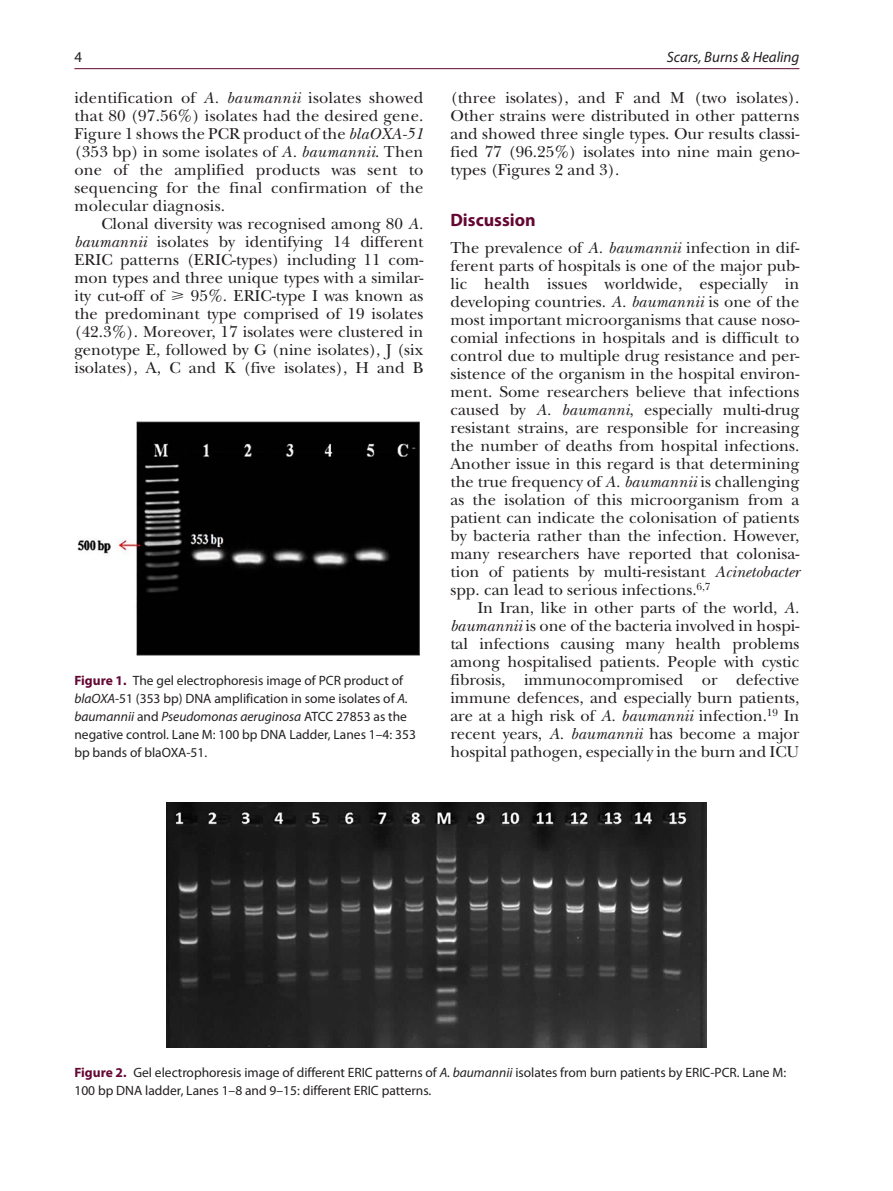
<style>
.page{position:relative;width:893px;height:1191px;background:#fff}
.page>*{position:absolute;margin:0;border:0;box-sizing:border-box;transform-origin:0 0}
.t1{font:700 18px "Myriad Pro";color:#650733}
.t2{font:16.5px/18px "New Baskerville Std";color:#231f20;text-align:justify}
.t3{font:italic 15px "Myriad Pro";color:#231f20}
.t4{font:15px "Myriad Pro";color:#231f20}
.t5{font:13.5px/18px "Myriad Pro";color:#231f20}
.s1{font-style:italic}
.s2{font-weight:700;color:#650733}
</style>
<div class="page">
<hr style="left:74px;top:68px;width:725px;height:1px;background:#650733">
<img style="left:78px;top:421px;width:342px;height:234px">
<img style="left:167px;top:802px;width:540px;height:245px">
<p class="t4" style="left:74px;top:48px;width:9px">4</p>
<p class="t3" style="left:667px;top:48px;width:134px">Scars, Burns &amp; Healing</p>
<p class="t2" style="left:74px;top:88px;width:351px">identification of <span class="s1">A. baumannii</span> isolates showed that 80 (97.56%) isolates had the desired gene.<br>Figure 1 shows the PCR product of the <span class="s1">blaOXA-51 </span>(353 bp) in some isolates of <span class="s1">A. baumannii</span>. Then one of the amplified products was sent to sequencing for the final confirmation of the molecular diagnosis.</p>
<p class="t2" style="left:74px;top:214px;width:351px;text-indent:27px">Clonal diversity was recognised among 80 <span class="s1">A. baumannii</span> isolates by identifying 14 different ERIC patterns (ERIC-types) including 11 com&shy;mon types and three unique types with a similar&shy;ity cut-off of ⩾ 95%. ERIC-type I was known as the predominant type comprised of 19 isolates (42.3%). Moreover, 17 isolates were clustered in genotype E, followed by G (nine isolates), J (six isolates), A, C and K (five isolates), H and B</p>
<p class="t2" style="left:450px;top:88px;width:351px">(three isolates), and F and M (two isolates).<br>Other strains were distributed in other patterns and showed three single types. Our results classi&shy;fied 77 (96.25%) isolates into nine main geno&shy;types (Figures 2 and 3).</p>
<p class="t1" style="left:450px;top:208px;width:87px">Discussion</p>
<p class="t2" style="left:450px;top:238px;width:351px">The prevalence of <span class="s1">A. baumannii</span> infection in dif&shy;ferent parts of hospitals is one of the major pub&shy;lic health issues worldwide, especially in developing countries. <span class="s1">A. baumannii</span> is one of the most important microorganisms that cause noso&shy;comial infections in hospitals and is difficult to control due to multiple drug resistance and per&shy;sistence of the organism in the hospital environ&shy;ment. Some researchers believe that infections caused by <span class="s1">A. baumanni</span>, especially multi-drug resistant strains, are responsible for increasing the number of deaths from hospital infections.<br>Another issue in this regard is that determining the true frequency of <span class="s1">A. baumannii</span> is challenging as the isolation of this microorganism from a patient can indicate the colonisation of patients by bacteria rather than the infection. However, many researchers have reported that colonisa&shy;tion of patients by multi-resistant <span class="s1">Acinetobacter </span>spp. can lead to serious infections.<sup>6,7</sup></p>
<p class="t2" style="left:450px;top:598px;width:350px;text-indent:27px">In Iran, like in other parts of the world, <span class="s1">A. baumannii</span> is one of the bacteria involved in hospi&shy;tal infections causing many health problems among hospitalised patients. People with cystic fibrosis, immunocompromised or defective immune defences, and especially burn patients, are at a high risk of <span class="s1">A. baumannii</span> infection.<sup>19</sup> In recent years, <span class="s1">A. baumannii</span> has become a major hospital pathogen, especially in the burn and ICU</p>
<p class="t5" style="left:74px;top:671px;width:343px"><span class="s2">Figure 1.</span> The gel electrophoresis image of PCR product of <span class="s1">blaOXA</span>-51 (353 bp) DNA amplification in some isolates of <span class="s1">A. baumannii</span> and <span class="s1">Pseudomonas aeruginosa</span> ATCC 27853 as the negative control. Lane M: 100 bp DNA Ladder, Lanes 1–4: 353 bp bands of blaOXA-51.</p>
<p class="t5" style="left:74px;top:1063px;width:713px"><span class="s2">Figure 2.</span> Gel electrophoresis image of different ERIC patterns of <span class="s1">A. baumannii</span> isolates from burn patients by ERIC-PCR. Lane M:<br>100 bp DNA ladder, Lanes 1–8 and 9–15: different ERIC patterns.</p>
</div>
